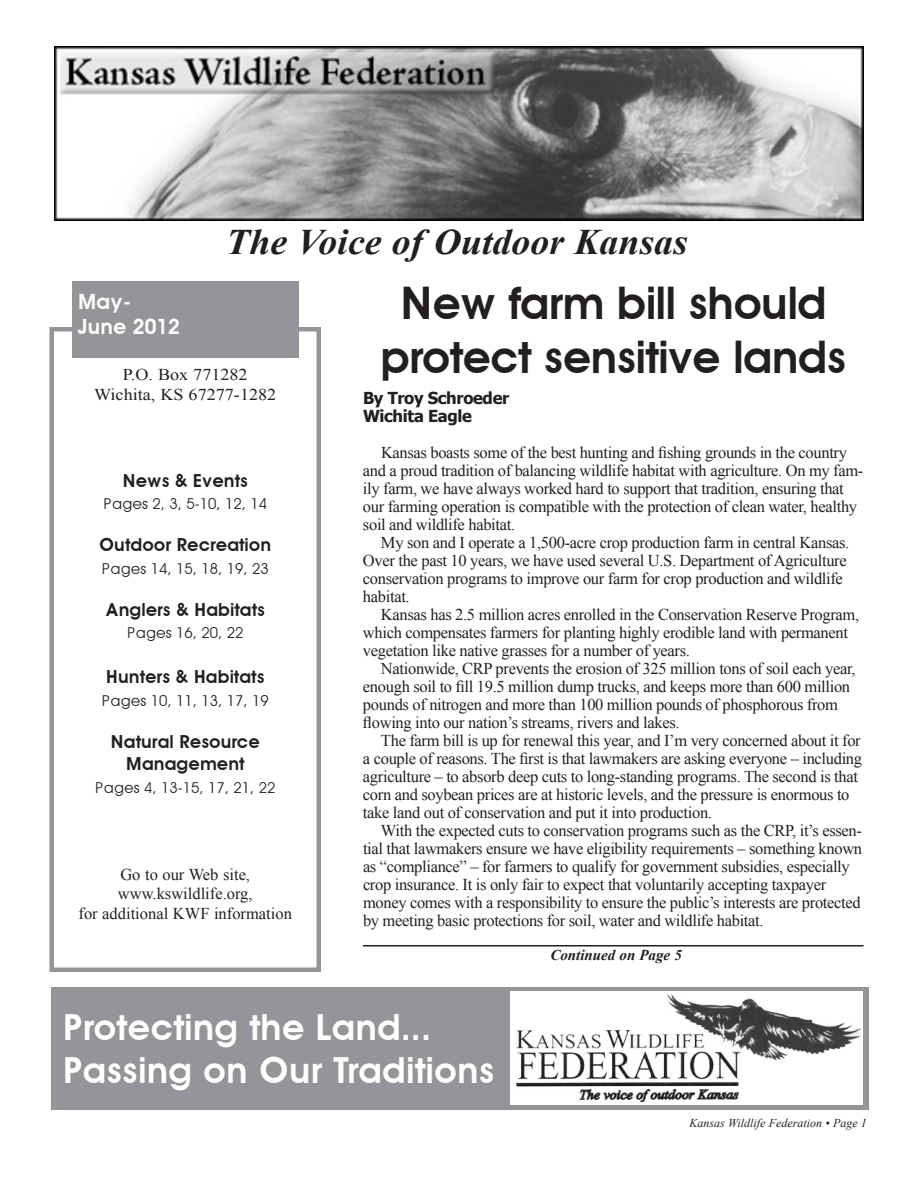
<style>
.page{position:relative;width:918px;height:1188px;background:#fff}
.page>*{position:absolute;margin:0;border:0;box-sizing:border-box;transform-origin:0 0}
.t1{font:600 45px/54px "Avant Garde";letter-spacing:-.02em;color:#231f20;text-align:center}
.t2{font:600 36px/43.2px "Avant Garde";color:#fff}
.t3{font:italic 700 36px "Times New Roman";color:#231f20;scale:1.05 1}
.t4{font:600 21px/25.2px "Avant Garde";color:#fff}
.t5{font:600 18px/22.5px "Avant Garde";color:#231f20;text-align:center}
.t6{font:16.5px/18px "Times New Roman";letter-spacing:-.02em;color:#231f20}
.t7{font:16.5px/19.5px "Times New Roman";color:#231f20;text-align:center}
.t8{font:16.5px/19.5px "Times New Roman";color:#231f20;text-align:center;scale:1.1 1}
.t9{font:700 16.5px/18px "Tahoma";letter-spacing:-.02em;color:#231f20}
.t10{font:15px "Avant Garde";color:#231f20}
.t11{font:italic 700 15px "Times New Roman";color:#231f20}
.t12{font:italic 12px "Times New Roman";color:#231f20}
</style>
<div class="page">
<div style="left:51px;top:987px;width:817px;height:123px;background:#939598"></div>
<svg style="left:54px;top:220px;width:810px;height:1px"></svg>
<img style="left:54px;top:46px;width:810px;height:174px">
<div style="left:510px;top:992px;width:352px;height:113px;background:#fff"></div>
<img style="left:516px;top:994px;width:344px;height:107px">
<div style="left:50px;top:327px;width:271px;height:645px;border:4px solid #939598"></div>
<div style="left:72px;top:281px;width:226px;height:77px;background:#939598"></div>
<hr style="left:363px;top:945px;width:501px;height:1px;background:#231f20">
<h2 class="t3" style="left:226px;top:221px;width:441px">The Voice of Outdoor Kansas</h2>
<h1 class="t1" style="left:380px;top:276px;width:468px">New farm bill should protect sensitive lands</h1>
<p class="t4" style="left:78px;top:289px;width:104px">May-<br>June 2012</p>
<p class="t8" style="left:94px;top:365px;width:167px">P.O. Box 771282<br>Wichita, KS 67277-1282</p>
<p class="t9" style="left:363px;top:389px;width:148px">By Troy Schroeder<br>Wichita Eagle</p>
<p class="t6" style="left:363px;top:443px;width:502px;text-indent:18px">Kansas boasts some of the best hunting and fishing grounds in the country and a proud tradition of balancing wildlife habitat with agriculture. On my fam&shy;ily farm, we have always worked hard to support that tradition, ensuring that our farming operation is compatible with the protection of clean water, healthy soil and wildlife habitat.</p>
<p class="t6" style="left:363px;top:533px;width:488px;text-indent:18px">My son and I operate a 1,500-acre crop production farm in central Kansas.<br>Over the past 10 years, we have used several U.S. Department of Agriculture conservation programs to improve our farm for crop production and wildlife habitat.</p>
<p class="t6" style="left:363px;top:605px;width:498px;text-indent:18px">Kansas has 2.5 million acres enrolled in the Conservation Reserve Program, which compensates farmers for planting highly erodible land with permanent vegetation like native grasses for a number of years.</p>
<p class="t6" style="left:363px;top:659px;width:494px;text-indent:18px">Nationwide, CRP prevents the erosion of 325 million tons of soil each year, enough soil to fill 19.5 million dump trucks, and keeps more than 600 million pounds of nitrogen and more than 100 million pounds of phosphorous from flowing into our nation’s streams, rivers and lakes.</p>
<p class="t6" style="left:363px;top:731px;width:501px;text-indent:18px">The farm bill is up for renewal this year, and I’m very concerned about it for a couple of reasons. The first is that lawmakers are asking everyone – including agriculture – to absorb deep cuts to long-standing programs. The second is that corn and soybean prices are at historic levels, and the pressure is enormous to take land out of conservation and put it into production.</p>
<p class="t6" style="left:363px;top:821px;width:501px;text-indent:18px">With the expected cuts to conservation programs such as the CRP, it’s essen&shy;tial that lawmakers ensure we have eligibility requirements – something known as “compliance” – for farmers to qualify for government subsidies, especially crop insurance. It is only fair to expect that voluntarily accepting taxpayer money comes with a responsibility to ensure the public’s interests are protected by meeting basic protections for soil, water and wildlife habitat.</p>
<p class="t5" style="left:122px;top:469px;width:127px">News &amp; Events</p>
<p class="t10" style="left:103px;top:495px;width:166px">Pages 2, 3, 5-10, 12, 14</p>
<p class="t5" style="left:99px;top:534px;width:174px">Outdoor Recreation</p>
<p class="t10" style="left:102px;top:559px;width:169px">Pages 14, 15, 18, 19, 23</p>
<p class="t5" style="left:105px;top:598px;width:161px">Anglers &amp; Habitats</p>
<p class="t10" style="left:127px;top:624px;width:118px">Pages 16, 20, 22</p>
<p class="t5" style="left:106px;top:666px;width:160px">Hunters &amp; Habitats</p>
<p class="t10" style="left:102px;top:691px;width:169px">Pages 10, 11, 13, 17, 19</p>
<p class="t5" style="left:111px;top:730px;width:151px">Natural Resource<br>Management</p>
<p class="t10" style="left:95px;top:778px;width:182px">Pages 4, 13-15, 17, 21, 22</p>
<p class="t7" style="left:79px;top:864px;width:215px">Go to our Web site, www.kswildlife.org,<br>for additional KWF information</p>
<h2 class="t2" style="left:63px;top:1005px;width:434px">Protecting the Land...<br>Passing on Our Traditions</h2>
<p class="t11" style="left:550px;top:947px;width:133px">Continued on Page 5</p>
<p class="t12" style="left:690px;top:1116px;width:179px">Kansas Wildlife Federation • Page 1</p>
</div>
